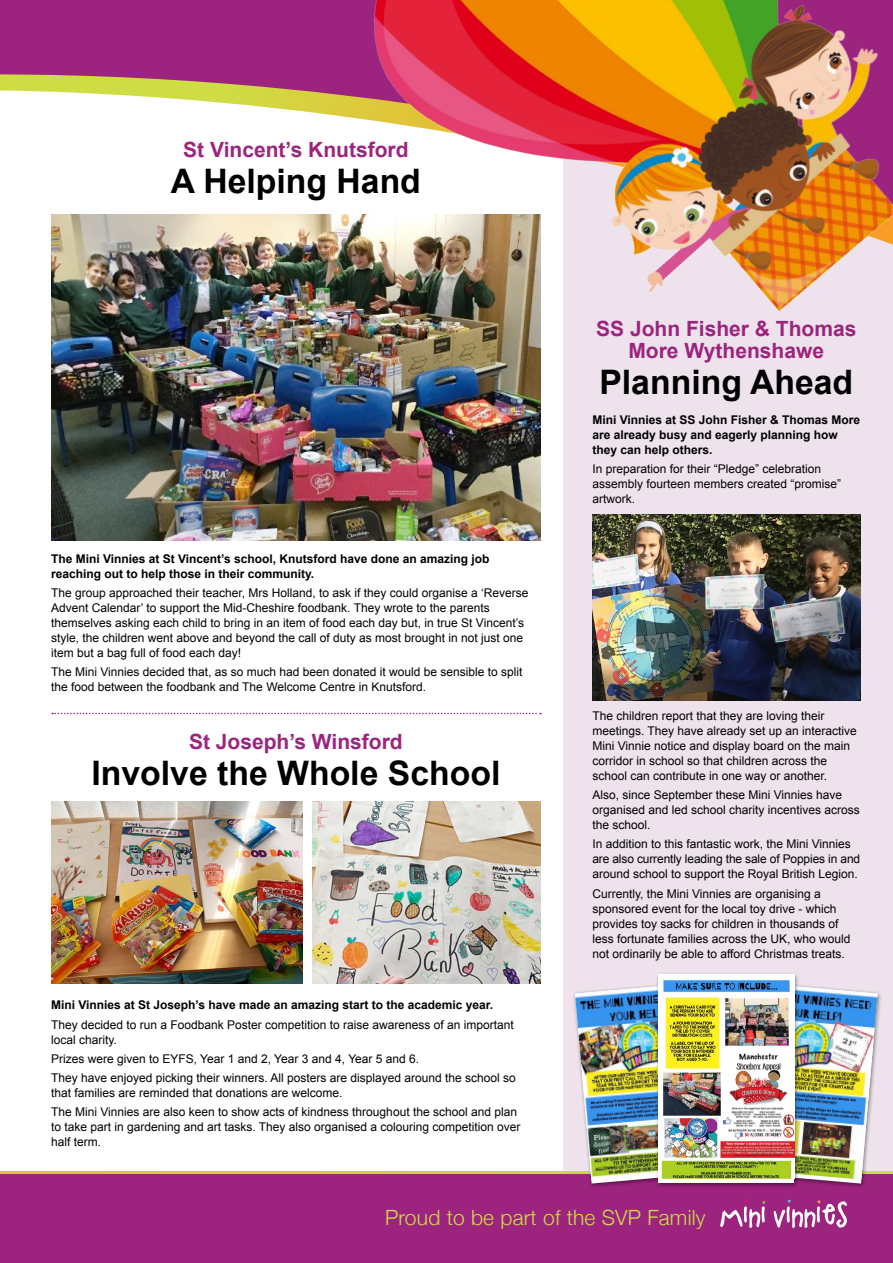
<style>
.page{position:relative;width:893px;height:1263px;background:#fff}
.page>*{position:absolute;margin:0;border:0;box-sizing:border-box;transform-origin:0 0}
.t1{font:700 33.75px "Arial";color:#000}
.t2{font:700 21px/22.5px "Arial";color:#9c247e;text-align:center}
.t3{font:300 21px "Helvetica Neue";letter-spacing:.01em;color:#cfdd45}
.t4{font:12px/15px "Arial";color:#000}
.t5{font:700 12px/15px "Arial";color:#000}
</style>
<div class="page">
<img style="left:51px;top:245px;width:489px;height:295px">
<div style="left:564px;top:0;width:329px;height:1263px;background:#eee3ec"></div>
<svg style="left:0;top:1171px;width:893px;height:4px;background:#cca04b"></svg>
<div style="left:0;top:1175px;width:893px;height:88px;background:#9c247e"></div>
<img style="left:51px;top:217px;width:282px;height:28px">
<svg style="left:0;top:0;width:333px;height:217px"></svg>
<svg style="left:720px;top:1199px;width:45px;height:29px"></svg>
<svg style="left:774px;top:1199px;width:73px;height:29px"></svg>
<img style="left:333px;top:0;width:560px;height:439px">
<svg style="left:52px;top:713px;width:489px;height:1px"></svg>
<img style="left:592px;top:514px;width:268px;height:187px">
<div style="left:734px;top:980px;width:149px;height:208px;background:#000;opacity:.45"></div>
<img style="left:800px;top:983px;width:78px;height:196px">
<div style="left:572px;top:980px;width:149px;height:208px;background:#000;opacity:.45"></div>
<img style="left:575px;top:983px;width:80px;height:196px">
<div style="left:655px;top:972px;width:145px;height:216px;background:#000;opacity:.45"></div>
<img style="left:658px;top:975px;width:136px;height:203px">
<img style="left:51px;top:802px;width:251px;height:182px">
<img style="left:313px;top:802px;width:227px;height:182px">
<p class="t2" style="left:183px;top:139px;width:227px">St Vincent’s Knutsford</p>
<p class="t1" style="left:171px;top:159px;width:252px">A Helping Hand</p>
<p class="t5" style="left:51px;top:552px;width:440px">The Mini Vinnies at St Vincent’s school, Knutsford have done an amazing job reaching out to help those in their community.</p>
<p class="t4" style="left:51px;top:586px;width:479px">The group approached their teacher, Mrs Holland, to ask if they could organise a ‘Reverse Advent Calendar’ to support the Mid-Cheshire foodbank. They wrote to the parents themselves asking each child to bring in an item of food each day but, in true St Vincent’s style, the children went above and beyond the call of duty as most brought in not just one item but a bag full of food each day!</p>
<p class="t4" style="left:51px;top:665px;width:473px">The Mini Vinnies decided that, as so much had been donated it would be sensible to split the food between the foodbank and The Welcome Centre in Knutsford.</p>
<p class="t2" style="left:189px;top:731px;width:215px">St Joseph’s Winsford</p>
<p class="t1" style="left:91px;top:751px;width:410px">Involve the Whole School</p>
<p class="t5" style="left:51px;top:998px;width:444px">Mini Vinnies at St Joseph’s have made an amazing start to the academic year.</p>
<p class="t4" style="left:51px;top:1017px;width:464px">They decided to run a Foodbank Poster competition to raise awareness of an important local charity.</p>
<p class="t4" style="left:51px;top:1051px;width:370px">Prizes were given to EYFS, Year 1 and 2, Year 3 and 4, Year 5 and 6.</p>
<p class="t4" style="left:51px;top:1070px;width:466px">They have enjoyed picking their winners. All posters are displayed around the school so that families are reminded that donations are welcome.</p>
<p class="t4" style="left:51px;top:1105px;width:471px">The Mini Vinnies are also keen to show acts of kindness throughout the school and plan to take part in gardening and art tasks. They also organised a colouring competition over half term.</p>
<p class="t2" style="left:596px;top:318px;width:262px">SS John Fisher &amp; Thomas<br>More Wythenshawe</p>
<p class="t1" style="left:599px;top:360px;width:255px">Planning Ahead</p>
<p class="t5" style="left:592px;top:413px;width:269px">Mini Vinnies at SS John Fisher &amp; Thomas More are already busy and eagerly planning how they can help others.</p>
<p class="t4" style="left:592px;top:462px;width:250px">In preparation for their “Pledge” celebration assembly fourteen members created “promise” artwork.</p>
<p class="t4" style="left:592px;top:708px;width:266px">The children report that they are loving their meetings. They have already set up an interactive Mini Vinnie notice and display board on the main corridor in school so that children across the school can contribute in one way or another.</p>
<p class="t4" style="left:592px;top:788px;width:269px">Also, since September these Mini Vinnies have organised and led school charity incentives across the school.</p>
<p class="t4" style="left:592px;top:837px;width:269px">In addition to this fantastic work, the Mini Vinnies are also currently leading the sale of Poppies in and around school to support the Royal British Legion.</p>
<p class="t4" style="left:592px;top:886px;width:260px">Currently, the Mini Vinnies are organising a sponsored event for the local toy drive - which provides toy sacks for children in thousands of less fortunate families across the UK, who would not ordinarily be able to afford Christmas treats.</p>
<p class="t3" style="left:385px;top:1205px;width:322px">Proud to be part of the SVP Family</p>
</div>
